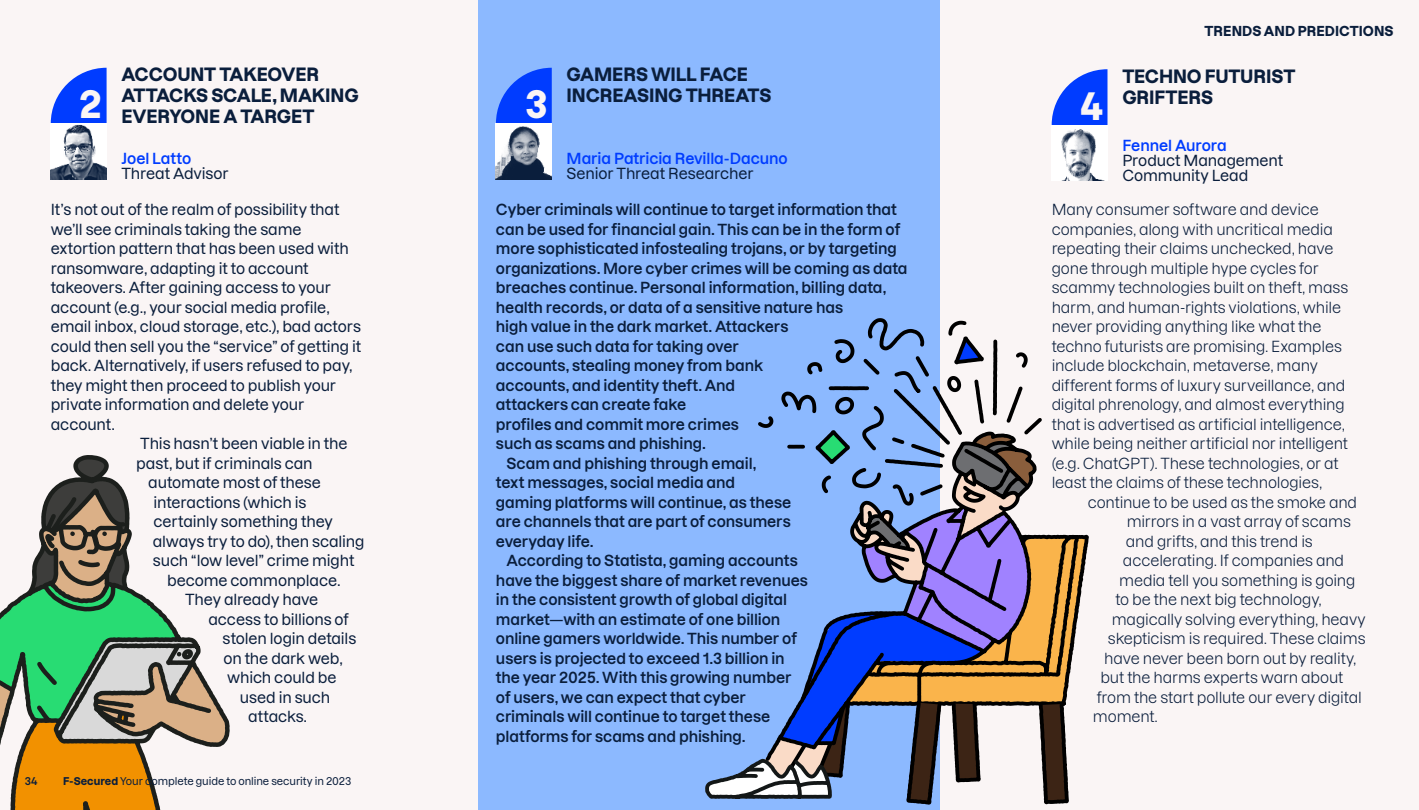
<style>
.page{position:relative;width:1419px;height:810px;background:#fff}
.page>*{position:absolute;margin:0;border:0;box-sizing:border-box;transform-origin:0 0}
.t1{font:700 36.97px "Dazzed";color:#faf5f5}
.t2{font:700 18px/21px "Dazzed";letter-spacing:-.01em;color:#0a1e3c}
.t3{font:600 15px "Dazzed";letter-spacing:-.005em;color:#0a1e3c}
.t4{font:15px/19.5px "Dazzed";letter-spacing:-.01em;color:#0a1e3c}
.t5{font:500 15px/15px "Dazzed";letter-spacing:-.01em;color:#0a1e3c}
.t6{font:600 15px "Dazzed";letter-spacing:-.005em;color:#003cff}
.t7{font:700 13.5px "Dazzed";color:#0a1e3c}
.t8{font:500 10.5px "Dazzed";letter-spacing:-.01em;color:#0a1e3c}
.t9{font:600 10.5px "Dazzed";color:#0a1e3c}
.s1{font-weight:700}
</style>
<div class="page">
<div style="left:0;top:0;width:1418px;height:810px;background:#faf5f5"></div>
<div style="left:478px;top:0;width:462px;height:810px;background:#8cb9ff"></div>
<svg style="left:51px;top:68px;width:56px;height:55px"></svg>
<img style="left:51px;top:125px;width:56px;height:54px">
<svg style="left:496px;top:68px;width:55px;height:56px"></svg>
<img style="left:496px;top:124px;width:55px;height:55px">
<svg style="left:0;top:455px;width:230px;height:355px"></svg>
<svg style="left:1051px;top:69px;width:56px;height:56px"></svg>
<img style="left:1061px;top:129px;width:44px;height:52px">
<svg style="left:781px;top:318px;width:247px;height:95px"></svg>
<svg style="left:705px;top:413px;width:382px;height:392px"></svg>
<h1 class="t1" style="left:79px;top:75px;width:25px">2</h1>
<p class="t2" style="left:121px;top:62px;width:239px">ACCOUNT TAKEOVER<br>ATTACKS SCALE, MAKING<br>EVERYONE A TARGET</p>
<p class="t6" style="left:121px;top:147px;width:71px">Joel Latto</p>
<p class="t5" style="left:121px;top:165px;width:109px">Threat Advisor</p>
<p class="t5" style="left:51px;top:201px;width:290px">It’s not out of the realm of possibility that</p>
<p class="t5" style="left:51px;top:220px;width:252px">we’ll see criminals taking the same</p>
<p class="t5" style="left:51px;top:240px;width:299px">extortion pattern that has been used with</p>
<p class="t5" style="left:51px;top:259px;width:259px">ransomware, adapting it to account</p>
<p class="t5" style="left:51px;top:279px;width:282px">takeovers. After gaining access to your</p>
<p class="t5" style="left:51px;top:298px;width:280px">account (e.g., your social media profile,</p>
<p class="t5" style="left:51px;top:318px;width:311px">email inbox, cloud storage, etc.), bad actors</p>
<p class="t5" style="left:51px;top:337px;width:312px">could then sell you the “service” of getting it</p>
<p class="t5" style="left:51px;top:357px;width:303px">back. Alternatively, if users refused to pay,</p>
<p class="t5" style="left:51px;top:376px;width:287px">they might then proceed to publish your</p>
<p class="t5" style="left:51px;top:396px;width:255px">private information and delete your</p>
<p class="t5" style="left:51px;top:415px;width:65px">account.</p>
<p class="t5" style="left:140px;top:435px;width:209px">This hasn’t been viable in the</p>
<p class="t5" style="left:136px;top:454px;width:178px">past, but if criminals can</p>
<p class="t5" style="left:148px;top:474px;width:174px">automate most of these</p>
<p class="t5" style="left:153px;top:493px;width:154px">interactions (which is</p>
<p class="t5" style="left:153px;top:513px;width:181px">certainly something they</p>
<p class="t5" style="left:153px;top:532px;width:213px">always try to do), then scaling</p>
<p class="t5" style="left:153px;top:552px;width:203px">such “low level” crime might</p>
<p class="t5" style="left:167px;top:571px;width:175px">become commonplace.</p>
<p class="t5" style="left:185px;top:591px;width:135px">They already have</p>
<p class="t5" style="left:208px;top:610px;width:142px">access to billions of</p>
<p class="t5" style="left:222px;top:630px;width:135px">stolen login details</p>
<p class="t5" style="left:223px;top:649px;width:121px">on the dark web,</p>
<p class="t5" style="left:227px;top:669px;width:111px">which could be</p>
<p class="t5" style="left:240px;top:688px;width:92px">used in such</p>
<p class="t5" style="left:248px;top:708px;width:60px">attacks.</p>
<p class="t9" style="left:25px;top:772px;width:14px">34</p>
<p class="t8" style="left:63px;top:772px;width:290px"><span class="s1">F-Secured</span> Your complete guide to online security in 2023</p>
<h1 class="t1" style="left:525px;top:75px;width:24px">3</h1>
<p class="t2" style="left:566px;top:62px;width:206px">GAMERS WILL FACE<br>INCREASING THREATS</p>
<p class="t6" style="left:566px;top:147px;width:222px">Maria Patricia Revilla-Dacuno</p>
<p class="t5" style="left:566px;top:165px;width:188px">Senior Threat Researcher</p>
<p class="t3" style="left:496px;top:198px;width:402px">Cyber criminals will continue to target information that</p>
<p class="t3" style="left:496px;top:217px;width:406px">can be used for financial gain. This can be in the form of</p>
<p class="t3" style="left:496px;top:237px;width:402px">more sophisticated infostealing trojans, or by targeting</p>
<p class="t3" style="left:496px;top:256px;width:413px">organizations. More cyber crimes will be coming as data</p>
<p class="t3" style="left:496px;top:276px;width:391px">breaches continue. Personal information, billing data,</p>
<p class="t3" style="left:496px;top:295px;width:348px">health records, or data of a sensitive nature has</p>
<p class="t3" style="left:496px;top:315px;width:294px">high value in the dark market. Attackers</p>
<p class="t3" style="left:496px;top:334px;width:244px">can use such data for taking over</p>
<p class="t3" style="left:496px;top:354px;width:269px">accounts, stealing money from bank</p>
<p class="t3" style="left:496px;top:373px;width:241px">accounts, and identity theft. And</p>
<p class="t3" style="left:496px;top:393px;width:192px">attackers can create fake</p>
<p class="t3" style="left:496px;top:412px;width:244px">profiles and commit more crimes</p>
<p class="t3" style="left:496px;top:432px;width:211px">such as scams and phishing.</p>
<p class="t3" style="left:506px;top:451px;width:251px">Scam and phishing through email,</p>
<p class="t3" style="left:496px;top:471px;width:241px">text messages, social media and</p>
<p class="t3" style="left:496px;top:490px;width:297px">gaming platforms will continue, as these</p>
<p class="t3" style="left:496px;top:510px;width:296px">are channels that are part of consumers</p>
<p class="t3" style="left:496px;top:529px;width:99px">everyday life.</p>
<p class="t3" style="left:506px;top:549px;width:292px">According to Statista, gaming accounts</p>
<p class="t3" style="left:496px;top:568px;width:313px">have the biggest share of market revenues</p>
<p class="t3" style="left:496px;top:588px;width:293px">in the consistent growth of global digital</p>
<p class="t3" style="left:496px;top:607px;width:286px">market—with an estimate of one billion</p>
<p class="t3" style="left:496px;top:627px;width:302px">online gamers worldwide. This number of</p>
<p class="t3" style="left:496px;top:646px;width:290px">users is projected to exceed 1.3 billion in</p>
<p class="t3" style="left:496px;top:666px;width:297px">the year 2025. With this growing number</p>
<p class="t3" style="left:496px;top:685px;width:251px">of users, we can expect that cyber</p>
<p class="t3" style="left:496px;top:705px;width:276px">criminals will continue to target these</p>
<p class="t3" style="left:496px;top:724px;width:251px">platforms for scams and phishing.</p>
<h1 class="t1" style="left:1079px;top:76px;width:25px">4</h1>
<p class="t7" style="left:1204px;top:21px;width:190px">TRENDS AND PREDICTIONS</p>
<p class="t2" style="left:1122px;top:64px;width:174px">TECHNO FUTURIST<br>GRIFTERS</p>
<p class="t6" style="left:1122px;top:133px;width:106px">Fennel Aurora</p>
<p class="t5" style="left:1122px;top:151px;width:162px">Product Management<br>Community Lead</p>
<p class="t4" style="left:1051px;top:198px;width:298px">Many consumer software and device companies, along with uncritical media repeating their claims unchecked, have gone through multiple hype cycles for scammy technologies built on theft, mass harm, and human-rights violations, while never providing anything like what the techno futurists are promising. Examples include blockchain, metaverse, many different forms of luxury surveillance, and digital phrenology, and almost everything that is advertised as artificial intelligence, while being neither artificial nor intelligent (e.g. ChatGPT). These technologies, or at least the claims of these technologies,</p>
<p class="t4" style="left:1087px;top:491px;width:271px">continue to be used as the smoke and</p>
<p class="t4" style="left:1126px;top:510px;width:226px">mirrors in a vast array of scams</p>
<p class="t4" style="left:1125px;top:530px;width:188px">and grifts, and this trend is</p>
<p class="t4" style="left:1122px;top:549px;width:223px">accelerating. If companies and</p>
<p class="t4" style="left:1118px;top:569px;width:238px">media tell you something is going</p>
<p class="t4" style="left:1115px;top:588px;width:208px">to be the next big technology,</p>
<p class="t4" style="left:1111px;top:608px;width:255px">magically solving everything, heavy</p>
<p class="t4" style="left:1107px;top:627px;width:259px">skepticism is required. These claims</p>
<p class="t4" style="left:1103px;top:647px;width:253px">have never been born out by reality,</p>
<p class="t4" style="left:1100px;top:666px;width:244px">but the harms experts warn about</p>
<p class="t4" style="left:1096px;top:686px;width:266px">from the start pollute our every digital</p>
<p class="t4" style="left:1092px;top:705px;width:66px">moment.</p>
</div>
